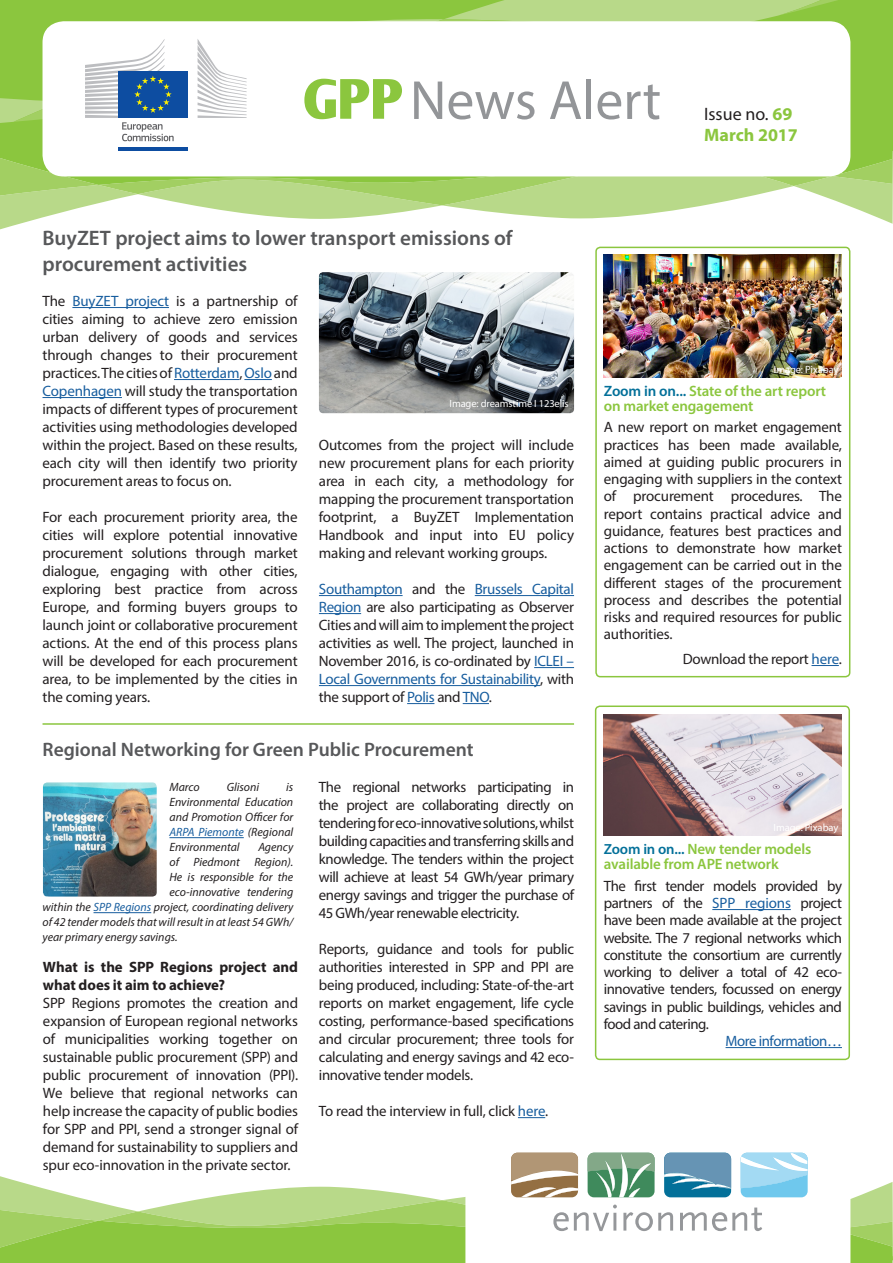
<style>
.page{position:relative;width:893px;height:1263px;background:#fff}
.page>*{position:absolute;margin:0;border:0;box-sizing:border-box;transform-origin:0 0}
.t1{font:55.5px "Myriad Pro";color:#939598}
.t2{font:600 21px "Myriad Pro";color:#57585a}
.t3{font:600 19.5px "Myriad Pro";color:#57585a}
.t4{font:700 18px/21.6px "Myriad Pro";color:#8bc63e}
.t5{font:15px/18px "Myriad Pro";letter-spacing:-.015em;color:#231f20;text-align:justify}
.t6{font:600 15px/15px "Myriad Pro";letter-spacing:-.01em;color:#8bc63e}
.t7{font:700 15px/18px "Myriad Pro";letter-spacing:-.005em;color:#231f20}
.t8{font:15px "Myriad Pro";letter-spacing:-.03em;color:#175d9e}
.t9{font:italic 12px/15px "Myriad Pro";color:#231f20;text-align:justify}
.t10{font:10.5px "Myriad Pro";letter-spacing:-.01em;color:#fff}
.s1{font-family:"Oli Jo";font-weight:700;color:#8bc63e}
.s2{font-weight:400;color:#231f20}
.s3{color:#175d9e}
.s4{color:#037099}
.s5{font-size:14.7px;color:#037099}
</style>
<div class="page">
<svg style="left:0;top:205px;width:91px;height:24px"></svg>
<svg style="left:192px;top:205px;width:701px;height:19px"></svg>
<svg style="left:516px;top:1117px;width:287px;height:36px"></svg>
<svg style="left:0;top:1153px;width:893px;height:110px"></svg>
<svg style="left:14px;top:0;width:879px;height:39px;background:#9acc57"></svg>
<div style="left:43px;top:21px;width:807px;height:155px;background:#fff;border-radius:21px"></div>
<svg style="left:0;top:39px;width:893px;height:166px"></svg>
<div style="left:595px;top:705px;width:255px;height:355px;border:2px solid #8bc63e;border-radius:4px"></div>
<div style="left:595px;top:247px;width:255px;height:430px;border:2px solid #8bc63e;border-radius:4px"></div>
<hr style="left:72px;top:307px;width:97px;height:1px;background:#175d9e">
<hr style="left:174px;top:379px;width:65px;height:1px;background:#175d9e">
<svg style="left:244px;top:379px;width:28px;height:1px"></svg>
<hr style="left:43px;top:397px;width:79px;height:1px;background:#175d9e">
<hr style="left:319px;top:595px;width:84px;height:1px;background:#175d9e">
<hr style="left:475px;top:595px;width:99px;height:1px;background:#175d9e">
<hr style="left:319px;top:613px;width:42px;height:1px;background:#175d9e">
<hr style="left:534px;top:667px;width:40px;height:1px;background:#175d9e">
<hr style="left:319px;top:685px;width:221px;height:1px;background:#175d9e">
<svg style="left:407px;top:703px;width:27px;height:1px"></svg>
<svg style="left:463px;top:703px;width:26px;height:1px"></svg>
<svg style="left:518px;top:1117px;width:27px;height:1px"></svg>
<svg style="left:811px;top:665px;width:28px;height:1px"></svg>
<hr style="left:43px;top:723px;width:531px;height:2px;background:#8bc63e">
<hr style="left:712px;top:909px;width:79px;height:1px;background:#175d9e">
<hr style="left:725px;top:1047px;width:117px;height:1px;background:#175d9e">
<hr style="left:169px;top:837px;width:75px;height:1px;background:#175d9e">
<hr style="left:94px;top:912px;width:57px;height:1px;background:#175d9e">
<img style="left:319px;top:272px;width:255px;height:141px">
<img style="left:43px;top:782px;width:114px;height:114px">
<img style="left:604px;top:714px;width:238px;height:121px">
<img style="left:604px;top:254px;width:238px;height:124px">
<h1 class="t1" style="left:303px;top:66px;width:360px"><span class="s1">GPP</span>News Alert</h1>
<p class="t2" style="left:43px;top:225px;width:472px">BuyZET project aims to lower transport emissions of</p>
<p class="t2" style="left:43px;top:250px;width:206px">procurement activities</p>
<p class="t4" style="left:704px;top:102px;width:95px"><span class="s2">Issue no.</span> 69<br>March 2017</p>
<p class="t5" style="left:43px;top:292px;width:257px">The <span class="s3">BuyZET project</span> is a partnership of cities aiming to achieve zero emission urban delivery of goods and services through changes to their procurement practices. The cities of <span class="s3">Rotterdam</span>, <span class="s3">Oslo</span> and <span class="s3">Copenhagen</span> will study the transportation impacts of different types of procurement activities using methodologies developed within the project. Based on these results, each city will then identify two priority procurement areas to focus on.</p>
<p class="t5" style="left:43px;top:508px;width:257px">For each procurement priority area, the cities will explore potential innovative procurement solutions through market dialogue, engaging with other cities, exploring best practice from across Europe, and forming buyers groups to launch joint or collaborative procurement actions. At the end of this process plans will be developed for each procurement area, to be implemented by the cities in the coming years.</p>
<p class="t10" style="left:450px;top:397px;width:121px">Image: dreamstime I 123elis</p>
<p class="t5" style="left:319px;top:436px;width:257px">Outcomes from the project will include new procurement plans for each priority area in each city, a methodology for mapping the procurement transportation footprint, a BuyZET Implementation Handbook and input into EU policy making and relevant working groups.</p>
<p class="t5" style="left:319px;top:580px;width:257px"><span class="s3">Southampton</span> and the <span class="s3">Brussels Capital Region</span> are also participating as Observer Cities and will aim to implement the project activities as well. The project, launched in November 2016, is co-ordinated by <span class="s3">ICLEI – Local Governments for Sustainability</span>, with the support of <span class="s3">Polis</span> and <span class="s3">TNO</span>.</p>
<p class="t3" style="left:43px;top:737px;width:433px">Regional Networking for Green Public Procurement</p>
<p class="t9" style="left:169px;top:780px;width:32px">Marco</p>
<p class="t9" style="left:227px;top:780px;width:34px">Glisoni</p>
<p class="t9" style="left:169px;top:780px;width:125px;text-indent:117px">is Environmental Education and Promotion Officer for <span class="s3">ARPA Piemonte</span> (Regional Environmental</p>
<p class="t9" style="left:258px;top:840px;width:36px">Agency</p>
<p class="t9" style="left:169px;top:855px;width:125px">of Piedmont Region).</p>
<p class="t9" style="left:169px;top:870px;width:125px">He is responsible for the</p>
<p class="t9" style="left:169px;top:885px;width:125px">eco-innovative tendering</p>
<p class="t9" style="left:43px;top:900px;width:252px">within the <span class="s3">SPP Regions</span> project, coordinating delivery</p>
<p class="t9" style="left:43px;top:915px;width:252px">of 42 tender models that will result in at least 54 GWh/</p>
<p class="t9" style="left:43px;top:930px;width:137px">year primary energy savings.</p>
<p class="t7" style="left:43px;top:957px;width:257px">What is the SPP Regions project and what does it aim to achieve?</p>
<p class="t5" style="left:43px;top:994px;width:257px">SPP Regions promotes the creation and expansion of European regional networks of municipalities working together on sustainable public procurement (SPP) and public procurement of innovation (PPI).<br>We believe that regional networks can help increase the capacity of public bodies for SPP and PPI, send a stronger signal of demand for sustainability to suppliers and spur eco-innovation in the private sector.</p>
<p class="t5" style="left:319px;top:778px;width:257px">The regional networks participating in the project are collaborating directly on tendering for eco-innovative solutions, whilst building capacities and transferring skills and knowledge. The tenders within the project will achieve at least 54 GWh/year primary energy savings and trigger the purchase of 45 GWh/year renewable electricity.</p>
<p class="t5" style="left:319px;top:940px;width:257px">Reports, guidance and tools for public authorities interested in SPP and PPI are being produced, including: State-of-the-art reports on market engagement, life cycle costing, performance-based specifications and circular procurement; three tools for calculating and energy savings and 42 eco&shy;innovative tender models.</p>
<p class="t5" style="left:319px;top:1102px;width:231px">To read the interview in full, click <span class="s3">here</span>.</p>
<p class="t10" style="left:774px;top:363px;width:66px">Image: Pixabay</p>
<p class="t6" style="left:604px;top:383px;width:224px"><span class="s4">Zoom in on...</span> State of the art report on market engagement</p>
<p class="t5" style="left:604px;top:418px;width:240px;line-height:17.2px">A new report on market engagement practices has been made available, aimed at guiding public procurers in engaging with suppliers in the context of procurement procedures. The report contains practical advice and guidance, features best practices and actions to demonstrate how market engagement can be carried out in the different stages of the procurement process and describes the potential risks and required resources for public authorities.</p>
<p class="t5" style="left:683px;top:650px;width:161px">Download the report <span class="s3">here</span>.</p>
<p class="t10" style="left:774px;top:821px;width:66px">Image: Pixabay</p>
<p class="t6" style="left:604px;top:841px;width:209px"><span class="s5">Zoom in on...</span> New tender models available from APE network</p>
<p class="t5" style="left:604px;top:877px;width:240px;line-height:17.2px">The first tender models provided by partners of the <span class="s3">SPP regions</span> project have been made available at the project website. The 7 regional networks which constitute the consortium are currently working to deliver a total of 42 eco&shy;innovative tenders, focussed on energy savings in public buildings, vehicles and food and catering.</p>
<p class="t8" style="left:725px;top:1032px;width:118px">More information…</p>
</div>
